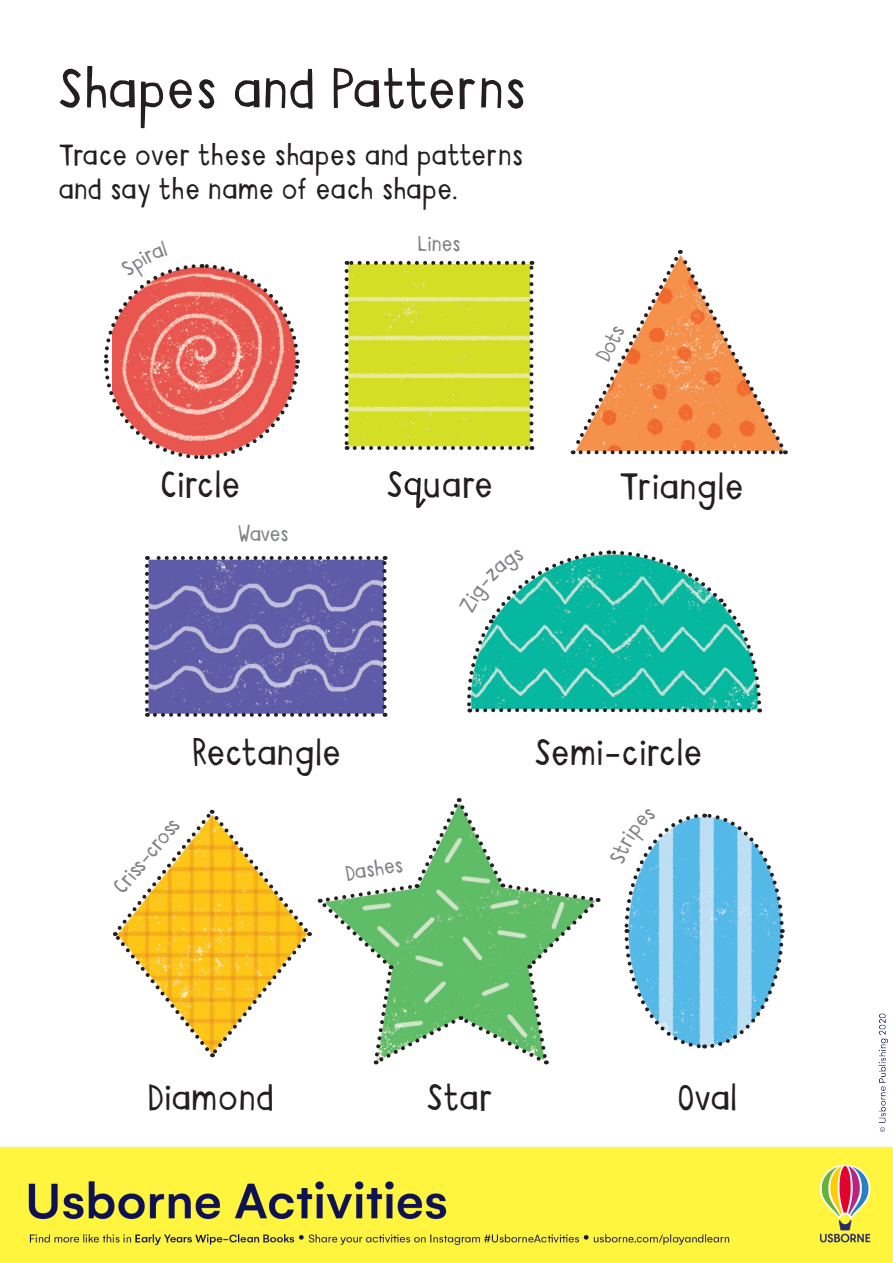
<style>
.page{position:relative;width:893px;height:1263px;background:#fff}
.page>*{position:absolute;margin:0;border:0;box-sizing:border-box;transform-origin:0 0}
.t1{font:52.65px "Paper Cuts";letter-spacing:.01em;color:#231f20}
.t2{font:35.1px "Paper Cuts";letter-spacing:.005em;color:#231f20}
.t3{font:27.75px "Paper Cuts";letter-spacing:.01em;color:#231f20}
.t4{font:27.75px "Paper Cuts";letter-spacing:-.01em;color:#231f20}
.t5{font:20.4px "Paper Cuts";color:#808285}
</style>
<div class="page">
<img style="left:0;top:451px;width:893px;height:812px">
<img style="left:113px;top:249px;width:671px;height:824px">
<svg style="left:345px;top:271px;width:4px;height:179px"></svg>
<svg style="left:355px;top:446px;width:177px;height:4px"></svg>
<svg style="left:529px;top:261px;width:4px;height:179px"></svg>
<svg style="left:347px;top:261px;width:176px;height:4px"></svg>
<svg style="left:569px;top:250px;width:218px;height:204px"></svg>
<svg style="left:145px;top:566px;width:4px;height:151px"></svg>
<svg style="left:155px;top:713px;width:231px;height:4px"></svg>
<svg style="left:383px;top:556px;width:3px;height:151px"></svg>
<svg style="left:147px;top:556px;width:230px;height:4px"></svg>
<svg style="left:112px;top:798px;width:487px;height:268px"></svg>
<svg style="left:404px;top:478px;width:23px;height:30px"></svg>
<svg style="left:102px;top:249px;width:199px;height:212px"></svg>
<svg style="left:459px;top:548px;width:304px;height:166px"></svg>
<svg style="left:609px;top:807px;width:177px;height:243px"></svg>
<p class="t1" style="left:58px;top:54px;width:469px">Shapes and Patterns</p>
<p class="t3" style="left:58px;top:137px;width:467px">Trace over these shapes and patterns</p>
<p class="t4" style="left:58px;top:170px;width:401px">and say the name of each shape.</p>
<p class="t5" style="left:418px;top:231px;width:45px">Lines</p>
<p class="t5" style="left:590px;top:354px;width:40px;rotate:-63deg">Dots</p>
<p class="t2" style="left:160px;top:462px;width:81px">Circle</p>
<p class="t2" style="left:619px;top:464px;width:126px">Triangle</p>
<p class="t2" style="left:387px;top:462px;width:108px">S uare</p>
<p class="t5" style="left:238px;top:520px;width:53px">Waves</p>
<p class="t2" style="left:192px;top:730px;width:151px">Rectangle</p>
<p class="t5" style="left:107px;top:882px;width:92px;rotate:-50deg">Criss-cross</p>
<p class="t5" style="left:344px;top:860px;width:60px;rotate:-9deg">Dashes</p>
<p class="t2" style="left:535px;top:730px;width:169px">Semi-circle</p>
<p class="t2" style="left:148px;top:1074px;width:128px">Diamond</p>
<p class="t2" style="left:427px;top:1074px;width:68px">Star</p>
<p class="t2" style="left:677px;top:1074px;width:61px">Oval</p>
</div>
